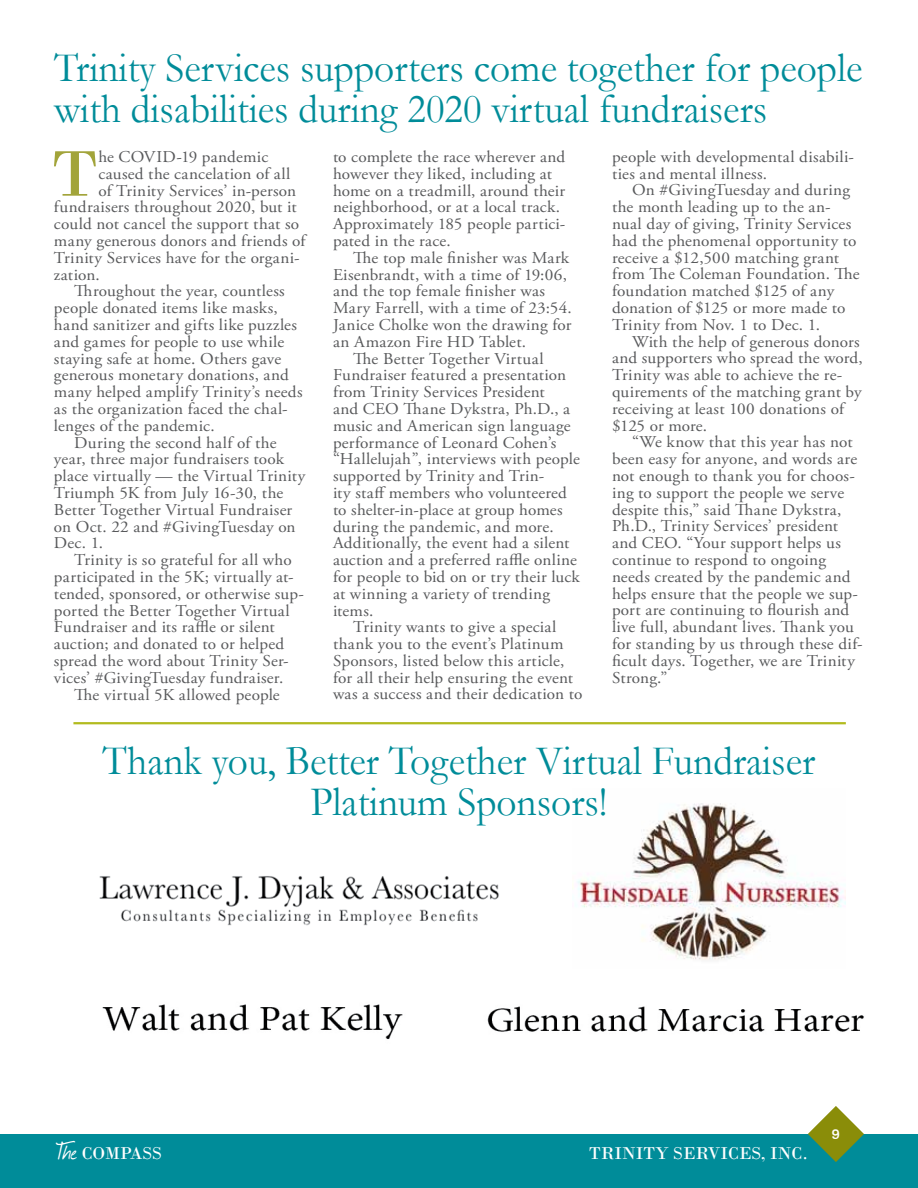
<style>
.page{position:relative;width:918px;height:1188px;background:#fff}
.page>*{position:absolute;margin:0;border:0;box-sizing:border-box;transform-origin:0 0}
.t1{font:67.8px "Bodoni";color:#a2a43a;scale:1.04 1}
.t2{font:42px/40.5px "Garamond";color:#008c99;scale:.94 1}
.t3{font:18px "Bodoni";color:#fff}
.t4{font:16.5px/16.8px "Adobe Garamond Pro";letter-spacing:.015em;color:#58595b;scale:1.04 1}
.t5{font:700 expanded 13.5px "Univers";color:#fff;scale:.8 1}
.s1{font-family:"Journal";font-size:27px}
</style>
<div class="page">
<div style="left:0;top:1134px;width:918px;height:54px;background:#008c99"></div>
<svg style="left:808px;top:1106px;width:56px;height:56px"></svg>
<img style="left:102px;top:1004px;width:301px;height:35px">
<img style="left:99px;top:876px;width:400px;height:50px">
<img style="left:487px;top:1006px;width:377px;height:26px">
<img style="left:572px;top:803px;width:274px;height:157px">
<hr style="left:73px;top:722px;width:773px;height:2px;background:#b2bb1e">
<h2 class="t2" style="left:54px;top:47px;width:862px">Trinity Services supporters come together for people with disabilities during 2020 virtual fundraisers</h2>
<h1 class="t1" style="left:52px;top:134px;width:45px">T</h1>
<p class="t4" style="left:98px;top:149px;width:165px">he COVID-19 pandemic</p>
<p class="t4" style="left:612px;top:149px;width:234px">people with developmental disabili&shy;ties and mental illness.</p>
<p class="t4" style="left:612px;top:182px;width:240px;text-indent:20px">On #GivingTuesday and during the month leading up to the an&shy;nual day of giving, Trinity Services had the phenomenal opportunity to receive a $12,500 matching grant from The Coleman Foundation. The foundation matched $125 of any donation of $125 or more made to<br>Trinity from Nov. 1 to Dec. 1.</p>
<p class="t4" style="left:612px;top:334px;width:243px;text-indent:20px">With the help of generous donors and supporters who spread the word,<br>Trinity was able to achieve the re&shy;quirements of the matching grant by receiving at least 100 donations of $125 or more.</p>
<p class="t4" style="left:612px;top:434px;width:242px;text-indent:20px">“We know that this year has not been easy for anyone, and words are not enough to thank you for choos&shy;ing to support the people we serve despite this,” said Thane Dykstra,<br>Ph.D., Trinity Services’ president and CEO. “Your support helps us continue to respond to ongoing needs created by the pandemic and helps ensure that the people we sup&shy;port are continuing to flourish and live full, abundant lives. Thank you for standing by us through these dif&shy;ficult days. Together, we are Trinity<br>Strong.”</p>
<p class="t4" style="left:333px;top:149px;width:225px">to complete the race wherever and however they liked, including at home on a treadmill, around their neighborhood, or at a local track.<br>Approximately 185 people partici&shy;pated in the race.</p>
<p class="t4" style="left:353px;top:250px;width:209px">The top male finisher was Mark</p>
<p class="t4" style="left:333px;top:267px;width:227px">Eisenbrandt, with a time of 19:06,</p>
<p class="t4" style="left:333px;top:283px;width:205px">and the top female finisher was</p>
<p class="t4" style="left:333px;top:300px;width:231px">Mary Farrell, with a time of 23:54.</p>
<p class="t4" style="left:333px;top:317px;width:231px">Janice Cholke won the drawing for</p>
<p class="t4" style="left:333px;top:334px;width:187px">an Amazon Fire HD Tablet.</p>
<p class="t4" style="left:353px;top:351px;width:185px">The Better Together Virtual</p>
<p class="t4" style="left:333px;top:367px;width:226px">Fundraiser featured a presentation</p>
<p class="t4" style="left:333px;top:384px;width:205px">from Trinity Services President</p>
<p class="t4" style="left:333px;top:401px;width:230px">and CEO Thane Dykstra, Ph.D., a</p>
<p class="t4" style="left:333px;top:418px;width:230px">music and American sign language</p>
<p class="t4" style="left:333px;top:434px;width:216px">performance of Leonard Cohen’s</p>
<p class="t4" style="left:333px;top:451px;width:239px">“Hallelujah”, interviews with people</p>
<p class="t4" style="left:333px;top:468px;width:205px">supported by Trinity and Trin-</p>
<p class="t4" style="left:333px;top:485px;width:226px">ity staff members who volunteered</p>
<p class="t4" style="left:333px;top:502px;width:222px">to shelter-in-place at group homes</p>
<p class="t4" style="left:333px;top:518px;width:214px">during the pandemic, and more.</p>
<p class="t4" style="left:333px;top:535px;width:229px">Additionally, the event had a silent</p>
<p class="t4" style="left:333px;top:552px;width:236px">auction and a preferred raffle online</p>
<p class="t4" style="left:333px;top:569px;width:239px">for people to bid on or try their luck</p>
<p class="t4" style="left:333px;top:586px;width:210px">at winning a variety of trending</p>
<p class="t4" style="left:333px;top:602px;width:40px">items.</p>
<p class="t4" style="left:353px;top:619px;width:197px">Trinity wants to give a special</p>
<p class="t4" style="left:333px;top:636px;width:223px">thank you to the event’s Platinum</p>
<p class="t4" style="left:333px;top:653px;width:224px">Sponsors, listed below this article,</p>
<p class="t4" style="left:333px;top:670px;width:232px">for all their help ensuring the event</p>
<p class="t4" style="left:333px;top:686px;width:241px">was a success and their dedication to</p>
<p class="t4" style="left:98px;top:166px;width:186px">caused the cancelation of all</p>
<p class="t4" style="left:98px;top:183px;width:192px">of Trinity Services’ in-person</p>
<p class="t4" style="left:54px;top:199px;width:235px">fundraisers throughout 2020, but it</p>
<p class="t4" style="left:54px;top:216px;width:237px">could not cancel the support that so</p>
<p class="t4" style="left:54px;top:233px;width:243px">many generous donors and friends of</p>
<p class="t4" style="left:54px;top:250px;width:238px">Trinity Services have for the organi-</p>
<p class="t4" style="left:54px;top:267px;width:46px">zation.</p>
<p class="t4" style="left:74px;top:283px;width:204px">Throughout the year, countless</p>
<p class="t4" style="left:54px;top:300px;width:217px">people donated items like masks,</p>
<p class="t4" style="left:54px;top:317px;width:235px">hand sanitizer and gifts like puzzles</p>
<p class="t4" style="left:54px;top:334px;width:223px">and games for people to use while</p>
<p class="t4" style="left:54px;top:351px;width:220px">staying safe at home. Others gave</p>
<p class="t4" style="left:54px;top:367px;width:227px">generous monetary donations, and</p>
<p class="t4" style="left:54px;top:384px;width:241px">many helped amplify Trinity’s needs</p>
<p class="t4" style="left:54px;top:401px;width:226px">as the organization faced the chal-</p>
<p class="t4" style="left:54px;top:418px;width:156px">lenges of the pandemic.</p>
<p class="t4" style="left:74px;top:435px;width:196px">During the second half of the</p>
<p class="t4" style="left:54px;top:451px;width:223px">year, three major fundraisers took</p>
<p class="t4" style="left:54px;top:468px;width:243px">place virtually — the Virtual Trinity</p>
<p class="t4" style="left:54px;top:485px;width:222px">Triumph 5K from July 16-30, the</p>
<p class="t4" style="left:54px;top:502px;width:231px">Better Together Virtual Fundraiser</p>
<p class="t4" style="left:54px;top:519px;width:234px">on Oct. 22 and #GivingTuesday on</p>
<p class="t4" style="left:54px;top:535px;width:49px">Dec. 1.</p>
<p class="t4" style="left:74px;top:552px;width:211px">Trinity is so grateful for all who</p>
<p class="t4" style="left:54px;top:569px;width:232px">participated in the 5K; virtually at-</p>
<p class="t4" style="left:54px;top:586px;width:242px">tended, sponsored, or otherwise sup-</p>
<p class="t4" style="left:54px;top:603px;width:228px">ported the Better Together Virtual</p>
<p class="t4" style="left:54px;top:619px;width:214px">Fundraiser and its raffle or silent</p>
<p class="t4" style="left:54px;top:636px;width:223px">auction; and donated to or helped</p>
<p class="t4" style="left:54px;top:653px;width:227px">spread the word about Trinity Ser-</p>
<p class="t4" style="left:54px;top:670px;width:222px">vices’ #GivingTuesday fundraiser.</p>
<p class="t4" style="left:74px;top:687px;width:199px">The virtual 5K allowed people</p>
<h2 class="t2" style="left:102px;top:740px;width:760px;text-align:center">Thank you, Better Together Virtual Fundraiser<br>Platinum Sponsors!</h2>
<p class="t3" style="left:56px;top:1143px;width:107px"><span class="s1">The</span> COMPASS</p>
<p class="t3" style="left:589px;top:1143px;width:220px">TRINITY SERVICES, INC.</p>
<p class="t5" style="left:832px;top:1127px;width:11px">9</p>
</div>
